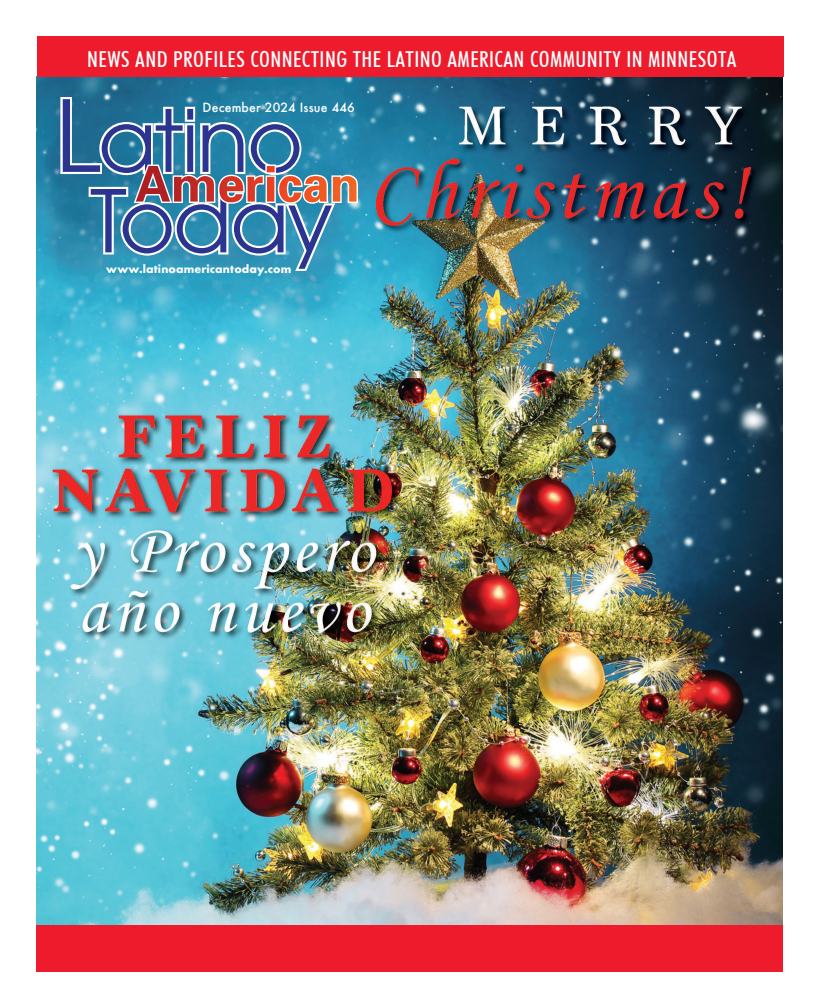
<style>
.page{position:relative;width:819px;height:1008px;background:#fff}
.page>*{position:absolute;margin:0;border:0;box-sizing:border-box;transform-origin:0 0}
.t1{font:500 condensed 22px "Futura BT";letter-spacing:.02em;color:#fff}
.t2{font:500 12.4px "Futura";letter-spacing:.01em;color:#fff}
.t3{font:700 10.7px "Futura";letter-spacing:.01em;color:#fff}
</style>
<div class="page">
<img style="left:36px;top:76px;width:747px;height:849px">
<div style="left:37px;top:36px;width:747px;height:40px;background:#ee1b2c"></div>
<div style="left:36px;top:925px;width:747px;height:47px;background:#ee1b2c"></div>
<svg style="left:60px;top:97px;width:298px;height:174px;background:#5086a9"></svg>
<p class="t1" style="left:87px;top:46px;width:651px">NEWS AND PROFILES CONNECTING THE LATINO AMERICAN COMMUNITY IN MINNESOTA</p>
<p class="t2" style="left:203px;top:99px;width:154px">December 2024 Issue 446</p>
<p class="t3" style="left:106px;top:261px;width:187px">www.latinoamericantoday.com</p>
</div>
